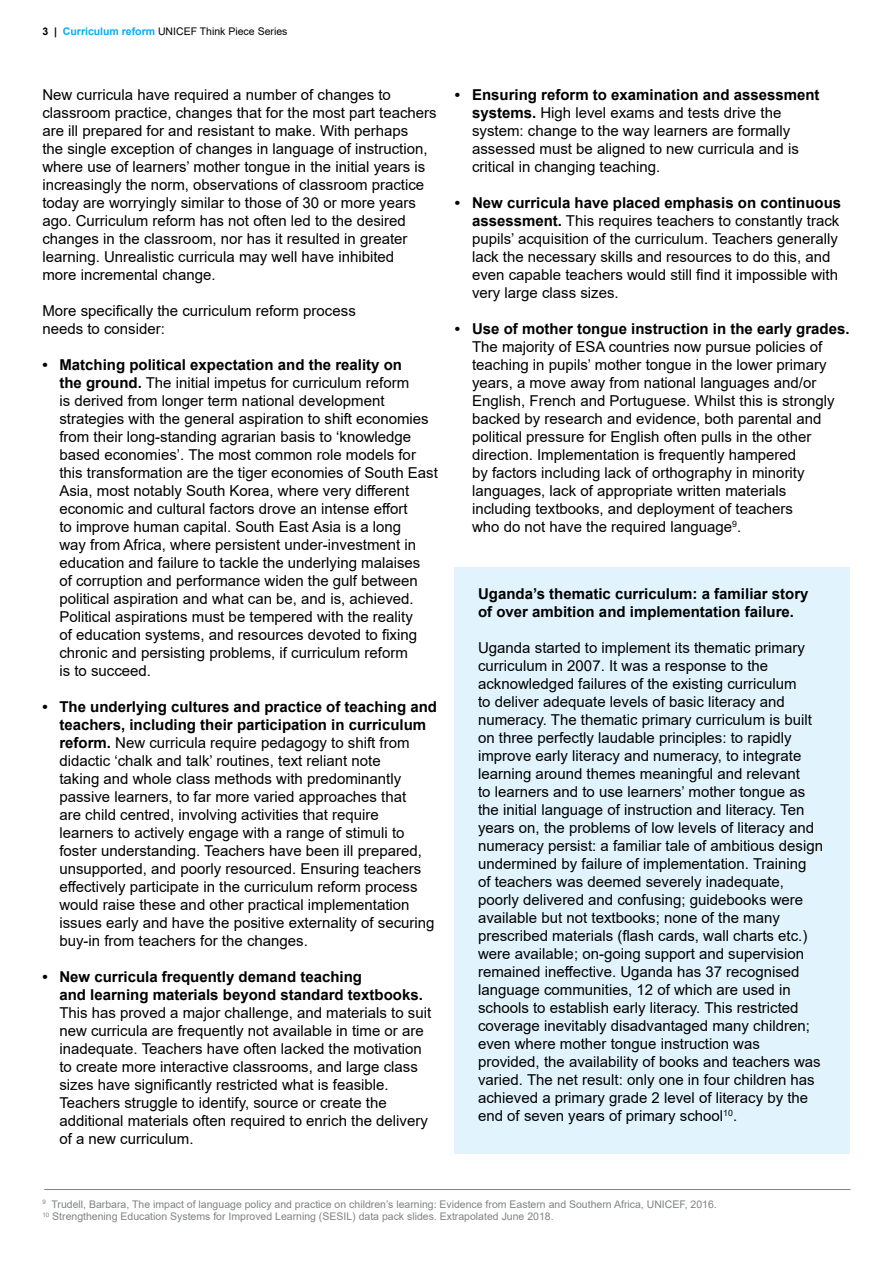
<style>
.page{position:relative;width:893px;height:1263px;background:#fff}
.page>*{position:absolute;margin:0;border:0;box-sizing:border-box;transform-origin:0 0}
.t1{font:15px/18px "Arial";color:#000}
.t2{font:700 15px/18px "Arial";color:#000}
.t3{font:10.5px/12.6px "Arial";color:#808285}
.t4{font:10.5px "Arial";color:#000}
.s1{font-weight:700}
.s2{font-weight:700;color:#00aeef}
</style>
<div class="page">
<hr style="left:44px;top:1189px;width:806px;height:1px;background:#808285">
<div style="left:455px;top:567px;width:395px;height:587px;background:#e1f4fd"></div>
<p class="t4" style="left:43px;top:24px;width:246px"><span class="s1">3 |</span> <span class="s2">Curriculum reform</span> UNICEF Think Piece Series</p>
<p class="t1" style="left:42px;top:86px;width:396px">New curricula have required a number of changes to classroom practice, changes that for the most part teachers are ill prepared for and resistant to make. With perhaps<br>the single exception of changes in language of instruction, where use of learners’ mother tongue in the initial years is increasingly the norm, observations of classroom practice today are worryingly similar to those of 30 or more years ago. Curriculum reform has not often led to the desired changes in the classroom, nor has it resulted in greater learning. Unrealistic curricula may well have inhibited<br>more incremental change.</p>
<p class="t1" style="left:42px;top:302px;width:315px">More specifically the curriculum reform process needs to consider:</p>
<p class="t1" style="left:59px;top:356px;width:380px;text-indent:-17px"><span class="s1">• Matching political expectation and the reality on<br>the ground.</span> The initial impetus for curriculum reform<br>is derived from longer term national development strategies with the general aspiration to shift economies from their long-standing agrarian basis to ‘knowledge based economies’. The most common role models for this transformation are the tiger economies of South East Asia, most notably South Korea, where very different economic and cultural factors drove an intense effort<br>to improve human capital. South East Asia is a long<br>way from Africa, where persistent under-investment in education and failure to tackle the underlying malaises<br>of corruption and performance widen the gulf between political aspiration and what can be, and is, achieved.<br>Political aspirations must be tempered with the reality<br>of education systems, and resources devoted to fixing chronic and persisting problems, if curriculum reform<br>is to succeed.</p>
<p class="t1" style="left:59px;top:698px;width:379px;text-indent:-17px"><span class="s1">• The underlying cultures and practice of teaching and teachers, including their participation in curriculum reform.</span> New curricula require pedagogy to shift from didactic ‘chalk and talk’ routines, text reliant note<br>taking and whole class methods with predominantly passive learners, to far more varied approaches that<br>are child centred, involving activities that require<br>learners to actively engage with a range of stimuli to foster understanding. Teachers have been ill prepared, unsupported, and poorly resourced. Ensuring teachers effectively participate in the curriculum reform process would raise these and other practical implementation issues early and have the positive externality of securing buy-in from teachers for the changes.</p>
<p class="t2" style="left:59px;top:968px;width:365px;text-indent:-17px">• New curricula frequently demand teaching<br>and learning materials beyond standard textbooks.</p>
<p class="t1" style="left:59px;top:1004px;width:373px">This has proved a major challenge, and materials to suit new curricula are frequently not available in time or are inadequate. Teachers have often lacked the motivation to create more interactive classrooms, and large class sizes have significantly restricted what is feasible.<br>Teachers struggle to identify, source or create the additional materials often required to enrich the delivery of a new curriculum.</p>
<p class="t1" style="left:472px;top:86px;width:349px;text-indent:-17px"><span class="s1">• Ensuring reform to examination and assessment systems.</span> High level exams and tests drive the system: change to the way learners are formally assessed must be aligned to new curricula and is critical in changing teaching.</p>
<p class="t1" style="left:472px;top:194px;width:371px;text-indent:-17px"><span class="s1">• New curricula have placed emphasis on continuous assessment.</span> This requires teachers to constantly track pupils’ acquisition of the curriculum. Teachers generally lack the necessary skills and resources to do this, and even capable teachers would still find it impossible with very large class sizes.</p>
<p class="t2" style="left:455px;top:320px;width:396px">• Use of mother tongue instruction in the early grades.</p>
<p class="t1" style="left:472px;top:338px;width:364px">The majority of ESA countries now pursue policies of teaching in pupils’ mother tongue in the lower primary years, a move away from national languages and/or English, French and Portuguese. Whilst this is strongly backed by research and evidence, both parental and political pressure for English often pulls in the other direction. Implementation is frequently hampered<br>by factors including lack of orthography in minority languages, lack of appropriate written materials including textbooks, and deployment of teachers<br>who do not have the required language<sup>9</sup>.</p>
<p class="t2" style="left:478px;top:585px;width:332px">Uganda’s thematic curriculum: a familiar story of over ambition and implementation failure.</p>
<p class="t1" style="left:478px;top:639px;width:346px">Uganda started to implement its thematic primary curriculum in 2007. It was a response to the acknowledged failures of the existing curriculum<br>to deliver adequate levels of basic literacy and numeracy. The thematic primary curriculum is built on three perfectly laudable principles: to rapidly improve early literacy and numeracy, to integrate learning around themes meaningful and relevant<br>to learners and to use learners’ mother tongue as the initial language of instruction and literacy. Ten years on, the problems of low levels of literacy and numeracy persist: a familiar tale of ambitious design undermined by failure of implementation. Training<br>of teachers was deemed severely inadequate, poorly delivered and confusing; guidebooks were available but not textbooks; none of the many prescribed materials (flash cards, wall charts etc.) were available; on-going support and supervision remained ineffective. Uganda has 37 recognised language communities, 12 of which are used in schools to establish early literacy. This restricted coverage inevitably disadvantaged many children; even where mother tongue instruction was provided, the availability of books and teachers was varied. The net result: only one in four children has achieved a primary grade 2 level of literacy by the end of seven years of primary school<sup>10</sup>.</p>
<p class="t3" style="left:43px;top:1198px;width:676px"><sup>9</sup> Trudell, Barbara, The impact of language policy and practice on children’s learning: Evidence from Eastern and Southern Africa, UNICEF, 2016.<br><sup>10</sup> Strengthening Education Systems for Improved Learning (SESIL) data pack slides. Extrapolated June 2018.</p>
</div>
